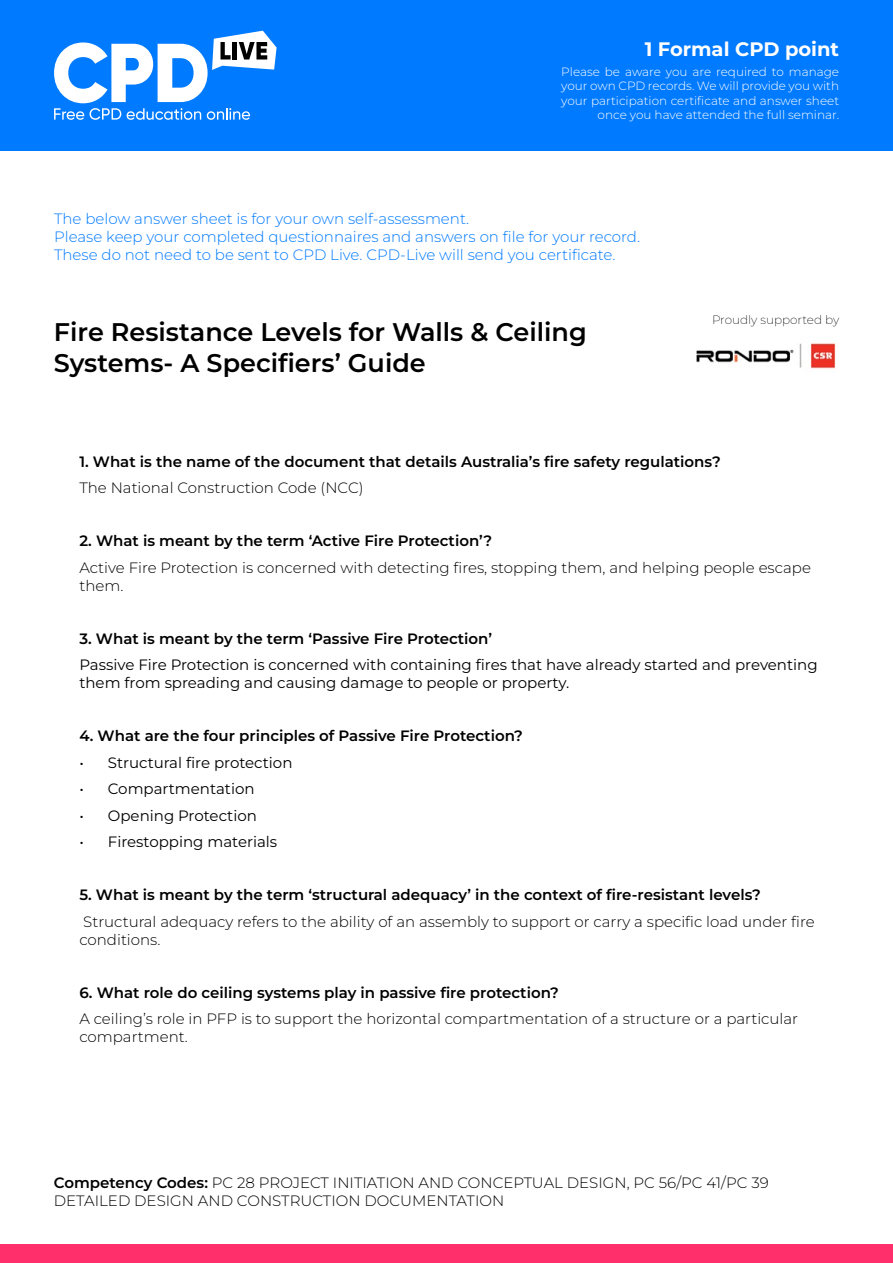
<style>
.page{position:relative;width:893px;height:1263px;background:#fff}
.page>*{position:absolute;margin:0;border:0;box-sizing:border-box;transform-origin:0 0}
.t1{font:600 25.5px/30.6px "Montserrat";color:#000}
.t2{font:700 19.5px "Montserrat";color:#fff}
.t3{font:300 15px/18px "Montserrat";color:#000}
.t4{font:600 15px "Montserrat";color:#000}
.t5{font:15px/18px "Montserrat";color:#000}
.t6{font:300 15px/18px "Montserrat";color:#007aff}
.t7{font:300 12px/14.4px "Montserrat";color:#fff;text-align:right}
.t8{font:200 12px "Montserrat";color:#000}
.s1{font-weight:600}
</style>
<div class="page">
<div style="left:0;top:0;width:893px;height:151px;background:#007aff"></div>
<img style="left:696px;top:343px;width:140px;height:26px">
<svg style="left:54px;top:31px;width:223px;height:89px"></svg>
<div style="left:0;top:1245px;width:893px;height:18px;background:#ff2f6b"></div>
<h2 class="t2" style="left:645px;top:35px;width:196px">1 Formal CPD point</h2>
<p class="t7" style="left:561px;top:64px;width:279px">Please be aware you are required to manage your own CPD records. We will provide you with your participation certificate and answer sheet once you have attended the full seminar.</p>
<p class="t6" style="left:54px;top:210px;width:587px">The below answer sheet is for your own self-assessment.<br>Please keep your completed questionnaires and answers on file for your record.<br>These do not need to be sent to CPD Live. CPD-Live will send you certificate.</p>
<h1 class="t1" style="left:54px;top:316px;width:534px">Fire Resistance Levels for Walls &amp; Ceiling<br>Systems- A Specifiers’ Guide</h1>
<p class="t8" style="left:712px;top:311px;width:129px">Proudly supported by</p>
<p class="t4" style="left:79px;top:451px;width:643px">1. What is the name of the document that details Australia’s fire safety regulations?</p>
<p class="t3" style="left:79px;top:478px;width:286px">The National Construction Code (NCC)</p>
<p class="t4" style="left:79px;top:530px;width:414px">2. What is meant by the term ‘Active Fire Protection’?</p>
<p class="t3" style="left:79px;top:558px;width:733px">Active Fire Protection is concerned with detecting fires, stopping them, and helping people escape them.</p>
<p class="t4" style="left:79px;top:628px;width:414px">3. What is meant by the term ‘Passive Fire Protection’</p>
<p class="t5" style="left:79px;top:655px;width:740px">Passive Fire Protection is concerned with containing fires that have already started and preventing them from spreading and causing damage to people or property.</p>
<p class="t4" style="left:79px;top:725px;width:445px">4. What are the four principles of Passive Fire Protection?</p>
<p class="t5" style="left:79px;top:753px;width:215px">• Structural fire protection</p>
<p class="t5" style="left:79px;top:779px;width:177px">• Compartmentation</p>
<p class="t5" style="left:79px;top:806px;width:179px">• Opening Protection</p>
<p class="t5" style="left:79px;top:832px;width:199px">• Firestopping materials</p>
<p class="t4" style="left:79px;top:884px;width:683px">5. What is meant by the term ‘structural adequacy’ in the context of fire-resistant levels?</p>
<p class="t3" style="left:79px;top:912px;width:737px">Structural adequacy refers to the ability of an assembly to support or carry a specific load under fire conditions.</p>
<p class="t4" style="left:79px;top:982px;width:481px">6. What role do ceiling systems play in passive fire protection?</p>
<p class="t3" style="left:79px;top:1009px;width:720px">A ceiling’s role in PFP is to support the horizontal compartmentation of a structure or a particular compartment.</p>
<p class="t3" style="left:54px;top:1173px;width:716px"><span class="s1">Competency Codes:</span> PC 28 PROJECT INITIATION AND CONCEPTUAL DESIGN, PC 56/PC 41/PC 39<br>DETAILED DESIGN AND CONSTRUCTION DOCUMENTATION</p>
</div>
